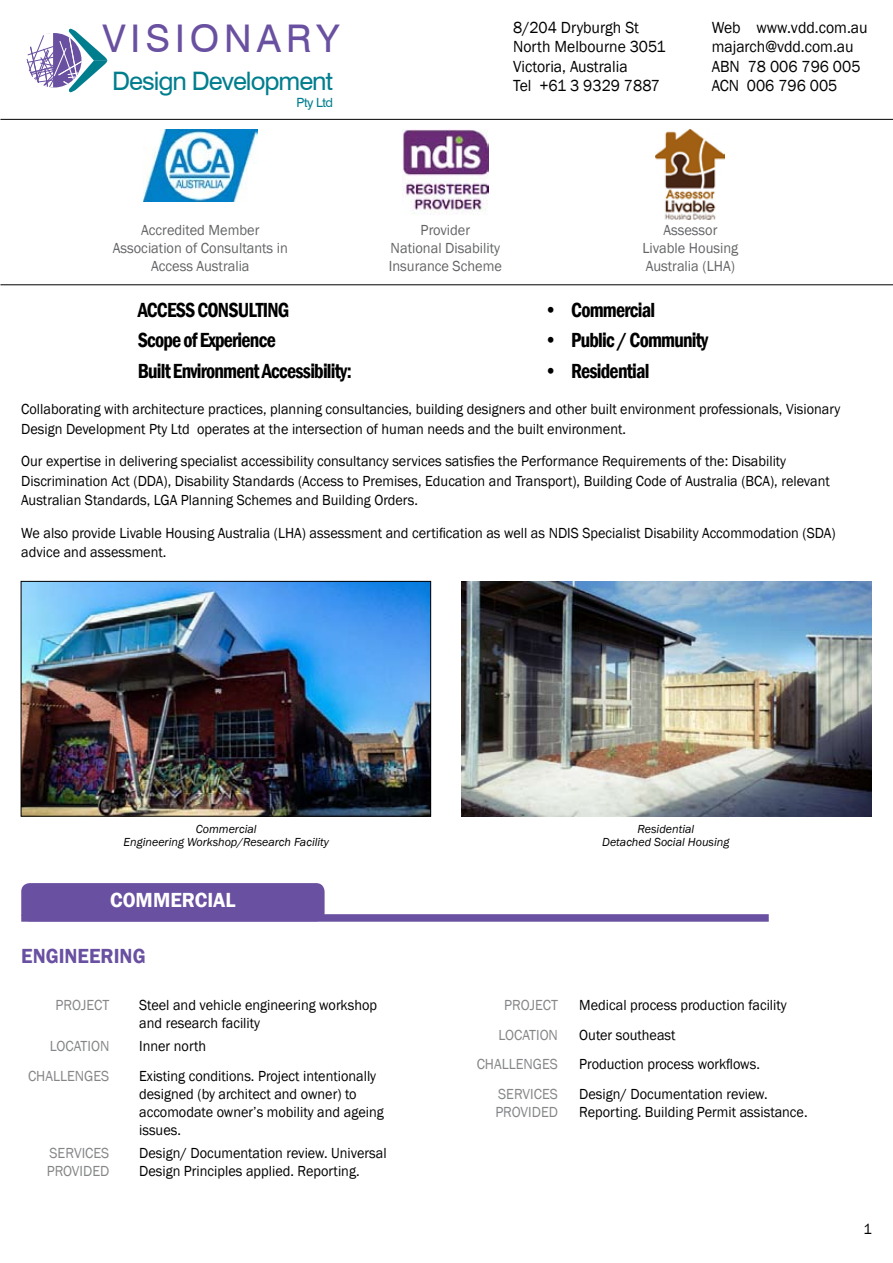
<style>
.page{position:relative;width:893px;height:1263px;background:#fff}
.page>*{position:absolute;margin:0;border:0;box-sizing:border-box;transform-origin:0 0}
.t1{font:38.1px "Swiss 721 BT";letter-spacing:.13em;color:#6950a1}
.t2{font:25.5px "Swiss 721 BT";letter-spacing:-.04em;color:#007e8e}
.t3{font:600 condensed 21px/30.8px "Franklin Gothic";letter-spacing:-.04em;color:#000;scale:.95 1}
.t4{font:600 21px "Franklin Gothic";color:#6950a1;scale:.96 1}
.t5{font:600 21px "Franklin Gothic";color:#fff;scale:.96 1}
.t6{font:16.5px/19.5px "Franklin Gothic";color:#000;scale:.95 1}
.t7{font:15px/18px "Franklin Gothic";color:#000;scale:.95 1}
.t8{font:15px/18px "Franklin Gothic";color:#636467;text-align:center;scale:.96 1}
.t9{font:15px/18px "Franklin Gothic";color:#848688;scale:.95 1}
.t10{font:12.75px "Swiss 721 BT";letter-spacing:-.04em;color:#007e8e}
.t11{font:italic 12px/13.5px "Franklin Gothic";color:#000;text-align:center}
</style>
<div class="page">
<svg style="left:26px;top:28px;width:82px;height:65px"></svg>
<img style="left:23px;top:583px;width:406px;height:232px">
<div style="left:21px;top:581px;width:410px;height:236px;border:1px solid #000"></div>
<img style="left:461px;top:581px;width:411px;height:235px">
<div style="left:21px;top:914px;width:748px;height:8px;background:#6950a1"></div>
<div style="left:21px;top:883px;width:304px;height:38px;background:#6950a1;border-radius:9px"></div>
<img style="left:144px;top:129px;width:113px;height:72px">
<img style="left:402px;top:129px;width:87px;height:86px">
<img style="left:656px;top:129px;width:69px;height:91px">
<hr style="left:0;top:284px;width:893px;height:1px;background:#000">
<hr style="left:0;top:119px;width:893px;height:1px;background:#000">
<h1 class="t1" style="left:102px;top:15px;width:239px">VISIONARY</h1>
<h2 class="t2" style="left:112px;top:66px;width:222px">Design Development</h2>
<p class="t10" style="left:297px;top:95px;width:38px">Pty Ltd</p>
<p class="t6" style="left:513px;top:18px;width:162px">8/204 Dryburgh St<br>North Melbourne 3051<br>Victoria, Australia<br>Tel +61 3 9329 7887</p>
<p class="t6" style="left:712px;top:18px;width:166px">Web www.vdd.com.au majarch@vdd.com.au<br>ABN 78 006 796 005<br>ACN 006 796 005</p>
<p class="t8" style="left:113px;top:222px;width:184px">Accredited Member<br>Association of Consultants in<br>Access Australia</p>
<p class="t8" style="left:389px;top:222px;width:119px">Provider<br>National Disability<br>Insurance Scheme</p>
<p class="t8" style="left:642px;top:222px;width:101px">Assessor<br>Livable Housing<br>Australia (LHA)</p>
<h3 class="t3" style="left:138px;top:294px;width:227px">ACCESS CONSULTING<br>Scope of Experience<br>Built Environment Accessibility:</h3>
<h3 class="t3" style="left:544px;top:294px;width:118px">• Commercial</h3>
<h3 class="t3" style="left:544px;top:325px;width:174px">• Public / Community</h3>
<h3 class="t3" style="left:544px;top:355px;width:112px">• Residential</h3>
<p class="t7" style="left:21px;top:400px;width:864px;line-height:19.5px">Collaborating with architecture practices, planning consultancies, building designers and other built environment professionals, Visionary<br>Design Development Pty Ltd operates at the intersection of human needs and the built environment.</p>
<p class="t7" style="left:21px;top:452px;width:853px;line-height:19.5px">Our expertise in delivering specialist accessibility consultancy services satisfies the Performance Requirements of the: Disability<br>Discrimination Act (DDA), Disability Standards (Access to Premises, Education and Transport), Building Code of Australia (BCA), relevant<br>Australian Standards, LGA Planning Schemes and Building Orders.</p>
<p class="t7" style="left:21px;top:523px;width:859px;line-height:19.5px">We also provide Livable Housing Australia (LHA) assessment and certification as well as NDIS Specialist Disability Accommodation (SDA) advice and assessment.</p>
<p class="t11" style="left:123px;top:822px;width:207px">Commercial<br>Engineering Workshop/Research Facility</p>
<p class="t11" style="left:602px;top:822px;width:129px">Residential<br>Detached Social Housing</p>
<h3 class="t5" style="left:110px;top:887px;width:132px">COMMERCIAL</h3>
<h3 class="t4" style="left:21px;top:943px;width:131px">ENGINEERING</h3>
<p class="t9" style="left:56px;top:996px;width:58px">PROJECT</p>
<p class="t7" style="left:139px;top:996px;width:252px">Steel and vehicle engineering workshop and research facility</p>
<p class="t9" style="left:50px;top:1037px;width:64px">LOCATION</p>
<p class="t7" style="left:139px;top:1037px;width:72px">Inner north</p>
<p class="t9" style="left:28px;top:1067px;width:87px">CHALLENGES</p>
<p class="t7" style="left:139px;top:1067px;width:259px">Existing conditions. Project intentionally designed (by architect and owner) to accomodate owner’s mobility and ageing issues.</p>
<p class="t9" style="left:47px;top:1144px;width:67px">SERVICES<br>PROVIDED</p>
<p class="t7" style="left:139px;top:1144px;width:262px">Design/ Documentation review. Universal<br>Design Principles applied. Reporting.</p>
<p class="t9" style="left:504px;top:996px;width:58px">PROJECT</p>
<p class="t7" style="left:579px;top:996px;width:220px">Medical process production facility</p>
<p class="t9" style="left:499px;top:1026px;width:64px">LOCATION</p>
<p class="t7" style="left:579px;top:1026px;width:103px">Outer southeast</p>
<p class="t9" style="left:477px;top:1055px;width:87px">CHALLENGES</p>
<p class="t7" style="left:579px;top:1055px;width:192px">Production process workflows.</p>
<p class="t9" style="left:495px;top:1085px;width:67px">SERVICES<br>PROVIDED</p>
<p class="t7" style="left:579px;top:1085px;width:242px">Design/ Documentation review.<br>Reporting. Building Permit assistance.</p>
<p class="t7" style="left:863px;top:1220px;width:10px">1</p>
</div>
